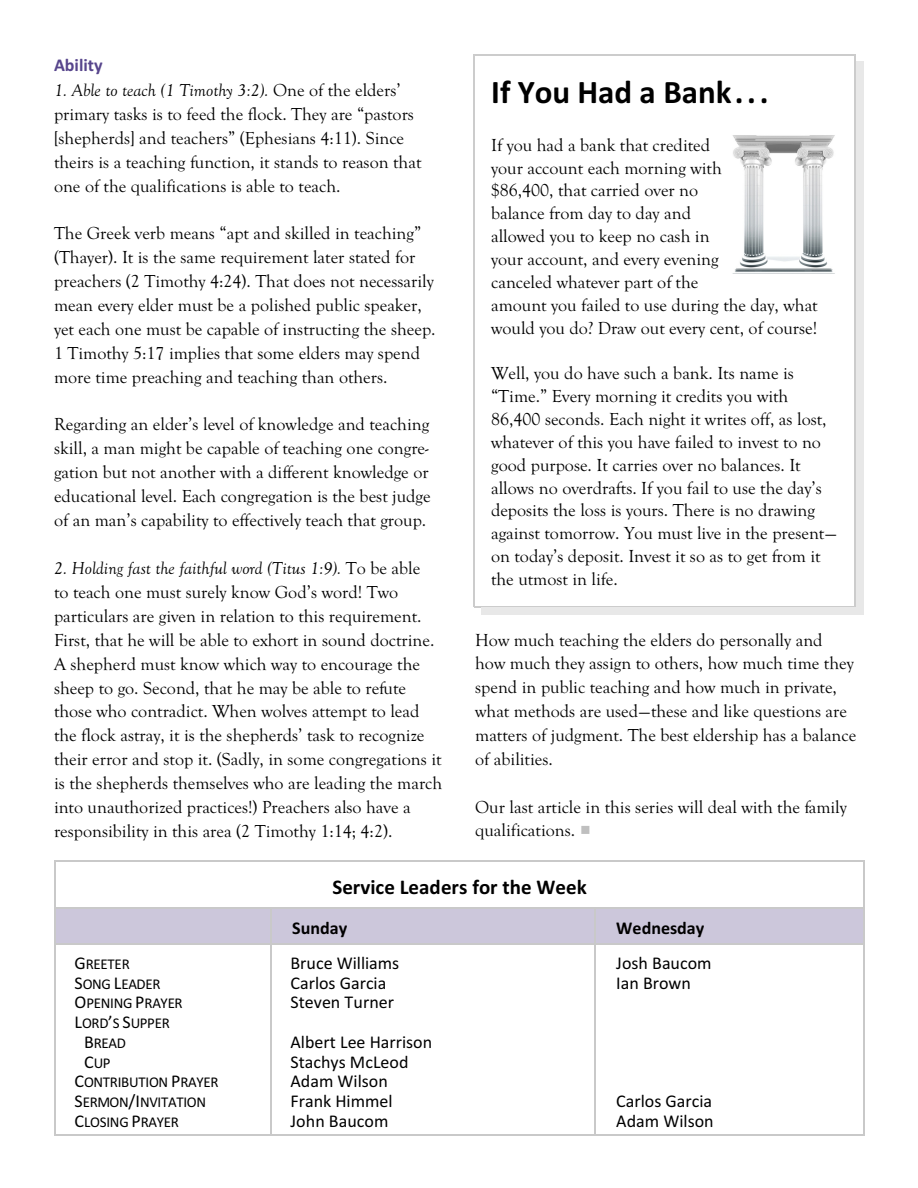
<style>
.page{position:relative;width:918px;height:1188px;background:#fff}
.page>*{position:absolute;margin:0;border:0;box-sizing:border-box;transform-origin:0 0}
.t1{font:700 33px "Calibri";color:#000}
.t2{font:700 21px "Calibri";color:#000}
.t3{font:18px/23.9px "Goudy Old Style T";color:#000}
.t4{font:18px/19.6px "Calibri";color:#000}
.t5{font:700 18px "Calibri";color:#000}
.t6{font:700 18px "Calibri";color:#57458c}
.t7{font:15px "Calibri";letter-spacing:-.025em;color:#000}
.s1{font-style:italic}
.s2{font-size:18px}
</style>
<div class="page">
<hr style="left:55px;top:860px;width:1px;height:48px;background:#c9c9c9">
<hr style="left:863px;top:860px;width:2px;height:48px;background:#c9c9c9">
<hr style="left:55px;top:860px;width:810px;height:2px;background:#c9c9c9">
<hr style="left:55px;top:908px;width:1px;height:35px;background:#c9c9c9">
<div style="left:56px;top:908px;width:215px;height:35px;background:#ccc7db"></div>
<hr style="left:56px;top:908px;width:215px;height:1px;background:#c9c9c9">
<div style="left:271px;top:908px;width:324px;height:35px;background:#ccc7db"></div>
<hr style="left:271px;top:908px;width:1px;height:35px;background:#c9c9c9">
<hr style="left:271px;top:908px;width:324px;height:1px;background:#c9c9c9">
<hr style="left:863px;top:908px;width:2px;height:35px;background:#c9c9c9">
<div style="left:595px;top:908px;width:268px;height:35px;background:#ccc7db"></div>
<hr style="left:595px;top:908px;width:1px;height:35px;background:#c9c9c9">
<hr style="left:595px;top:908px;width:268px;height:1px;background:#c9c9c9">
<hr style="left:55px;top:943px;width:1px;height:193px;background:#c9c9c9">
<hr style="left:55px;top:1135px;width:216px;height:1px;background:#c9c9c9">
<hr style="left:56px;top:943px;width:215px;height:1px;background:#c9c9c9">
<hr style="left:271px;top:1135px;width:324px;height:1px;background:#c9c9c9">
<hr style="left:271px;top:943px;width:1px;height:191px;background:#c9c9c9">
<hr style="left:271px;top:943px;width:324px;height:1px;background:#c9c9c9">
<hr style="left:863px;top:943px;width:2px;height:193px;background:#c9c9c9">
<hr style="left:595px;top:1135px;width:270px;height:1px;background:#c9c9c9">
<hr style="left:595px;top:943px;width:1px;height:191px;background:#c9c9c9">
<hr style="left:595px;top:943px;width:268px;height:1px;background:#c9c9c9">
<img style="left:732px;top:135px;width:103px;height:138px">
<hr style="left:474px;top:54px;width:1px;height:553px;background:#ccc">
<hr style="left:854px;top:54px;width:2px;height:553px;background:#ccc">
<hr style="left:474px;top:54px;width:382px;height:1px;background:#ccc">
<hr style="left:474px;top:606px;width:382px;height:1px;background:#ccc">
<div style="left:856px;top:62px;width:8px;height:553px;background:#e8e8e8"></div>
<div style="left:482px;top:607px;width:382px;height:8px;background:#e8e8e8"></div>
<p class="t6" style="left:54px;top:58px;width:50px">Ability</p>
<p class="t3" style="left:54px;top:78px;width:369px"><span class="s1">1. Able to teach (1 Timothy 3:2).</span> One of the elders’ primary tasks is to feed the flock. They are “pastors [shepherds] and teachers” (Ephesians 4:11). Since theirs is a teaching function, it stands to reason that one of the qualifications is able to teach.</p>
<p class="t3" style="left:54px;top:222px;width:383px">The Greek verb means “apt and skilled in teaching” (Thayer). It is the same requirement later stated for preachers (2 Timothy 4:24). That does not necessarily mean every elder must be a polished public speaker, yet each one must be capable of instructing the sheep.<br>1 Timothy 5:17 implies that some elders may spend more time preaching and teaching than others.</p>
<p class="t3" style="left:54px;top:412px;width:378px;text-align:justify">Regarding an elder’s level of knowledge and teaching skill, a man might be capable of teaching one congre&shy;gation but not another with a different knowledge or educational level. Each congregation is the best judge of an man’s capability to effectively teach that group.</p>
<p class="t3" style="left:54px;top:557px;width:390px"><span class="s1">2. Holding fast the faithful word (Titus 1:9).</span> To be able<br>to teach one must surely know God’s word! Two particulars are given in relation to this requirement.<br>First, that he will be able to exhort in sound doctrine.<br>A shepherd must know which way to encourage the sheep to go. Second, that he may be able to refute those who contradict. When wolves attempt to lead the flock astray, it is the shepherds’ task to recognize their error and stop it. (Sadly, in some congregations it is the shepherds themselves who are leading the march into unauthorized practices!) Preachers also have a responsibility in this area (2 Timothy 1:14; 4:2).</p>
<h1 class="t1" style="left:491px;top:78px;width:279px">If You Had a Bank . . .</h1>
<p class="t3" style="left:491px;top:133px;width:328px;line-height:22.8px">If you had a bank that credited<br>your account each morning with<br>$86,400, that carried over no<br>balance from day to day and<br>allowed you to keep no cash in<br>your account, and every evening<br>canceled whatever part of the<br>amount you failed to use during the day, what would you do? Draw out every cent, of course!</p>
<p class="t3" style="left:491px;top:362px;width:346px;line-height:22.8px">Well, you do have such a bank. Its name is “Time.” Every morning it credits you with 86,400 seconds. Each night it writes off, as lost, whatever of this you have failed to invest to no good purpose. It carries over no balances. It allows no overdrafts. If you fail to use the day’s deposits the loss is yours. There is no drawing against tomorrow. You must live in the present— on today’s deposit. Invest it so as to get from it the utmost in life.</p>
<p class="t3" style="left:475px;top:628px;width:383px">How much teaching the elders do personally and how much they assign to others, how much time they spend in public teaching and how much in private, what methods are used—these and like questions are matters of judgment. The best eldership has a balance of abilities.</p>
<p class="t3" style="left:475px;top:795px;width:373px">Our last article in this series will deal with the family qualifications.</p>
<p class="t7" style="left:75px;top:958px;width:57px"><span class="s2">G</span>REETER</p>
<p class="t7" style="left:75px;top:977px;width:88px"><span class="s2">S</span>ONG <span class="s2">L</span>EADER</p>
<p class="t7" style="left:75px;top:997px;width:110px"><span class="s2">O</span>PENING <span class="s2">P</span>RAYER</p>
<p class="t7" style="left:75px;top:1017px;width:97px"><span class="s2">L</span>ORD<span class="s2">’</span>S <span class="s2">S</span>UPPER</p>
<p class="t7" style="left:84px;top:1037px;width:43px"><span class="s2">B</span>READ</p>
<p class="t7" style="left:84px;top:1056px;width:28px"><span class="s2">C</span>UP</p>
<p class="t7" style="left:75px;top:1076px;width:146px"><span class="s2">C</span>ONTRIBUTION <span class="s2">P</span>RAYER</p>
<p class="t7" style="left:75px;top:1096px;width:133px"><span class="s2">S</span>ERMON<span class="s2">/I</span>NVITATION</p>
<p class="t7" style="left:75px;top:1115px;width:106px"><span class="s2">C</span>LOSING <span class="s2">P</span>RAYER</p>
<p class="t2" style="left:332px;top:878px;width:256px">Service Leaders for the Week</p>
<p class="t5" style="left:292px;top:920px;width:56px">Sunday</p>
<p class="t5" style="left:616px;top:920px;width:90px">Wednesday</p>
<p class="t4" style="left:291px;top:955px;width:110px">Bruce Williams<br>Carlos Garcia<br>Steven Turner</p>
<p class="t4" style="left:291px;top:1033px;width:143px">Albert Lee Harrison<br>Stachys McLeod<br>Adam Wilson<br>Frank Himmel<br>John Baucom</p>
<p class="t4" style="left:616px;top:955px;width:97px">Josh Baucom<br>Ian Brown</p>
<p class="t4" style="left:616px;top:1093px;width:99px">Carlos Garcia<br>Adam Wilson</p>
</div>
